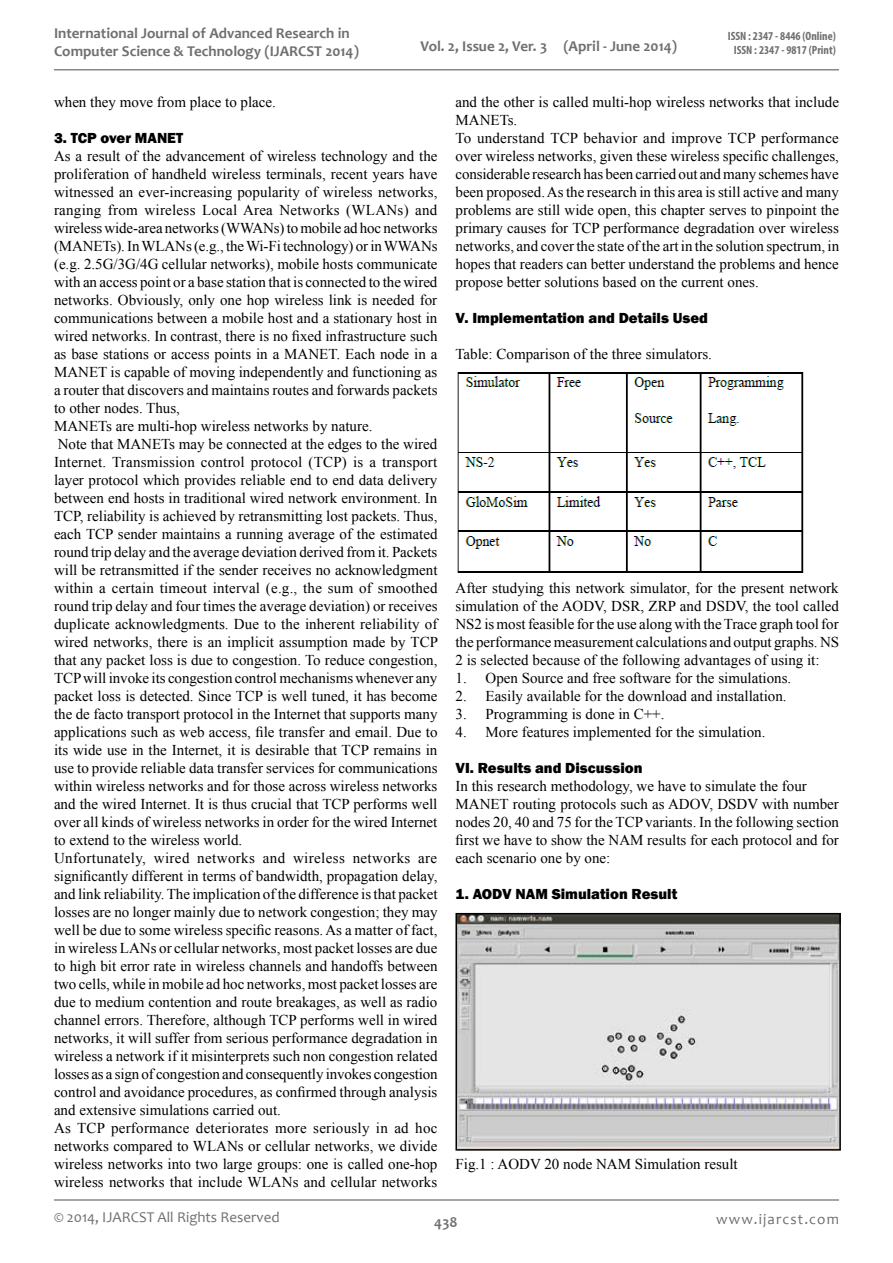
<style>
.page{position:relative;width:893px;height:1263px;background:#fff}
.page>*{position:absolute;margin:0;border:0;box-sizing:border-box;transform-origin:0 0}
.t1{font:15px/18px "Times New Roman";color:#000}
.t2{font:700 15px/18px "Candara";color:#6d6f71}
.t3{font:800 15px "Franklin Gothic";color:#000}
.t4{font:15px "Candara";color:#6d6f71}
.t5{font:15px "Candara";letter-spacing:.075em;color:#6d6f71}
.t6{font:700 condensed 12px/14.4px "Myriad Pro";color:#6d6f71;text-align:center}
</style>
<div class="page">
<hr style="left:54px;top:1199px;width:785px;height:2px;background:#86888b">
<hr style="left:54px;top:69px;width:785px;height:2px;background:#86888b">
<img style="left:457px;top:372px;width:347px;height:201px">
<img style="left:458px;top:916px;width:380px;height:232px">
<div style="left:455px;top:913px;width:386px;height:238px;border:2px solid #000"></div>
<p class="t2" style="left:54px;top:24px;width:306px">International Journal of Advanced Research in<br>Computer Science &amp; Technology (IJARCST 2014)</p>
<p class="t2" style="left:420px;top:36px;width:258px">Vol. 2, Issue 2, Ver. 3 (April - June 2014)</p>
<p class="t6" style="left:728px;top:28px;width:110px">ISSN : 2347 - 8446 (Online)<br>ISSN : 2347 - 9817 (Print)</p>
<p class="t1" style="left:54px;top:92px;width:224px">when they move from place to place.</p>
<p class="t3" style="left:54px;top:128px;width:131px">3. TCP over MANET</p>
<p class="t1" style="left:54px;top:146px;width:386px">As a result of the advancement of wireless technology and the proliferation of handheld wireless terminals, recent years have witnessed an ever-increasing popularity of wireless networks, ranging from wireless Local Area Networks (WLANs) and wireless wide-area networks (WWANs) to mobile ad hoc networks (MANETs). In WLANs (e.g., the Wi-Fi technology) or in WWANs (e.g. 2.5G/3G/4G cellular networks), mobile hosts communicate with an access point or a base station that is connected to the wired networks. Obviously, only one hop wireless link is needed for communications between a mobile host and a stationary host in wired networks. In contrast, there is no fixed infrastructure such as base stations or access points in a MANET. Each node in a MANET is capable of moving independently and functioning as a router that discovers and maintains routes and forwards packets to other nodes. Thus,<br>MANETs are multi-hop wireless networks by nature.<br>Note that MANETs may be connected at the edges to the wired Internet. Transmission control protocol (TCP) is a transport layer protocol which provides reliable end to end data delivery between end hosts in traditional wired network environment. In TCP, reliability is achieved by retransmitting lost packets. Thus, each TCP sender maintains a running average of the estimated round trip delay and the average deviation derived from it. Packets will be retransmitted if the sender receives no acknowledgment within a certain timeout interval (e.g., the sum of smoothed round trip delay and four times the average deviation) or receives duplicate acknowledgments. Due to the inherent reliability of wired networks, there is an implicit assumption made by TCP that any packet loss is due to congestion. To reduce congestion, TCP will invoke its congestion control mechanisms whenever any packet loss is detected. Since TCP is well tuned, it has become the de facto transport protocol in the Internet that supports many applications such as web access, file transfer and email. Due to its wide use in the Internet, it is desirable that TCP remains in use to provide reliable data transfer services for communications within wireless networks and for those across wireless networks and the wired Internet. It is thus crucial that TCP performs well over all kinds of wireless networks in order for the wired Internet to extend to the wireless world.<br>Unfortunately, wired networks and wireless networks are significantly different in terms of bandwidth, propagation delay, and link reliability. The implication of the difference is that packet losses are no longer mainly due to network congestion; they may well be due to some wireless specific reasons. As a matter of fact, in wireless LANs or cellular networks, most packet losses are due to high bit error rate in wireless channels and handoffs between two cells, while in mobile ad hoc networks, most packet losses are due to medium contention and route breakages, as well as radio channel errors. Therefore, although TCP performs well in wired networks, it will suffer from serious performance degradation in wireless a network if it misinterprets such non congestion related losses as a sign of congestion and consequently invokes congestion control and avoidance procedures, as confirmed through analysis and extensive simulations carried out.<br>As TCP performance deteriorates more seriously in ad hoc networks compared to WLANs or cellular networks, we divide wireless networks into two large groups: one is called one-hop wireless networks that include WLANs and cellular networks</p>
<p class="t1" style="left:455px;top:92px;width:385px">and the other is called multi-hop wireless networks that include MANETs.<br>To understand TCP behavior and improve TCP performance over wireless networks, given these wireless specific challenges, considerable research has been carried out and many schemes have been proposed. As the research in this area is still active and many problems are still wide open, this chapter serves to pinpoint the primary causes for TCP performance degradation over wireless networks, and cover the state of the art in the solution spectrum, in hopes that readers can better understand the problems and hence propose better solutions based on the current ones.</p>
<p class="t3" style="left:455px;top:308px;width:254px">V. Implementation and Details Used</p>
<p class="t1" style="left:455px;top:344px;width:258px">Table: Comparison of the three simulators.</p>
<p class="t1" style="left:455px;top:578px;width:385px;text-align:justify">After studying this network simulator, for the present network simulation of the AODV, DSR, ZRP and DSDV, the tool called NS2 is most feasible for the use along with the Trace graph tool for the performance measurement calculations and output graphs. NS 2 is selected because of the following advantages of using it:</p>
<p class="t1" style="left:455px;top:668px;width:337px">1. Open Source and free software for the simulations.</p>
<p class="t1" style="left:455px;top:686px;width:333px">2. Easily available for the download and installation.</p>
<p class="t1" style="left:455px;top:704px;width:211px">3. Programming is done in C++.</p>
<p class="t1" style="left:455px;top:722px;width:311px">4. More features implemented for the simulation.</p>
<p class="t3" style="left:455px;top:758px;width:189px">VI. Results and Discussion</p>
<p class="t1" style="left:455px;top:776px;width:385px">In this research methodology, we have to simulate the four MANET routing protocols such as ADOV, DSDV with number nodes 20, 40 and 75 for the TCP variants. In the following section first we have to show the NAM results for each protocol and for each scenario one by one:</p>
<p class="t3" style="left:455px;top:884px;width:223px">1. AODV NAM Simulation Result</p>
<p class="t1" style="left:455px;top:1154px;width:284px">Fig.1 : AODV 20 node NAM Simulation result</p>
<p class="t4" style="left:54px;top:1207px;width:227px">© 2014, IJARCST All Rights Reserved</p>
<p class="t5" style="left:716px;top:1210px;width:124px">www.ijarcst.com</p>
<p class="t2" style="left:434px;top:1213px;width:25px">438</p>
</div>
